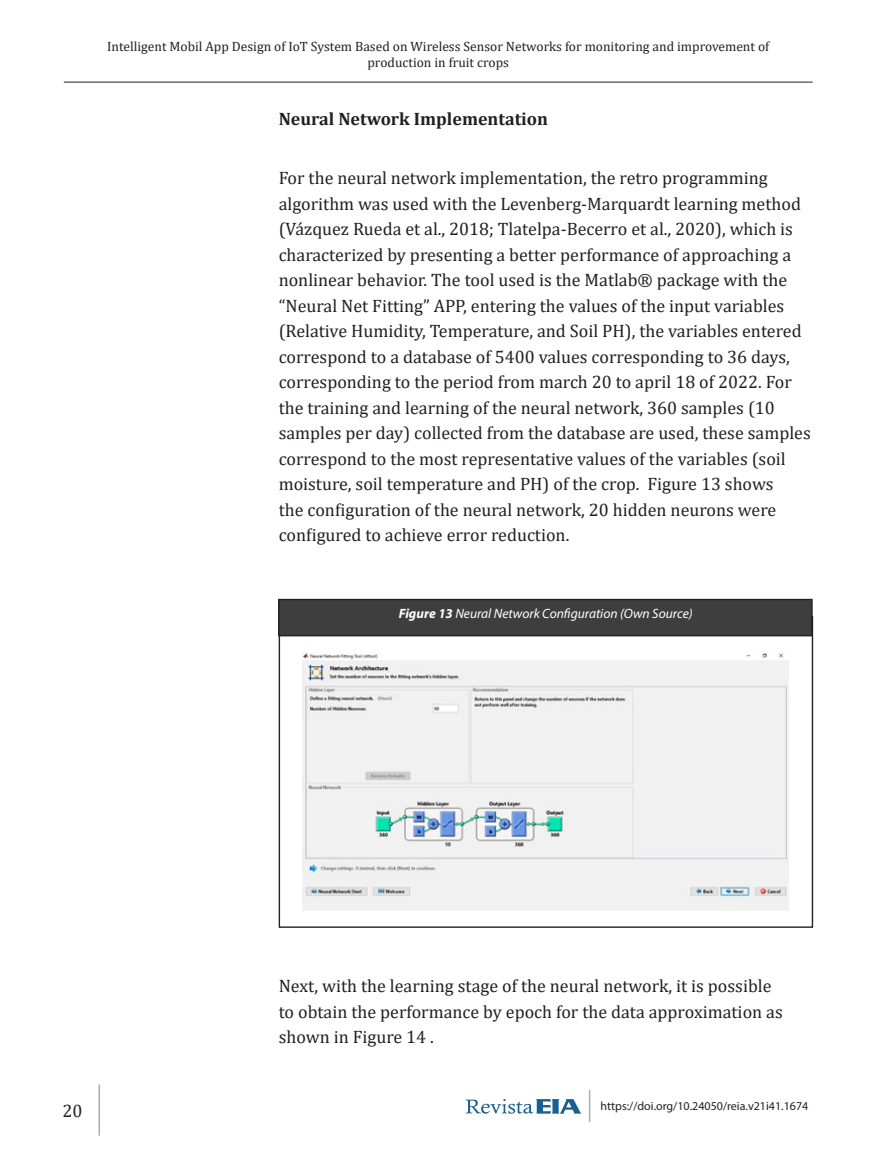
<style>
.page{position:relative;width:885px;height:1170px;background:#fff}
.page>*{position:absolute;margin:0;border:0;box-sizing:border-box;transform-origin:0 0}
.t1{font:18px/25.5px "Cambria";color:#231f20}
.t2{font:700 18px "Cambria";color:#231f20}
.t3{font:13.5px/16.2px "Cambria";color:#231f20;text-align:center}
.t4{font:italic 13.5px "Myriad Pro";color:#fff}
.t5{font:12px "Myriad Pro";color:#231f20}
.s1{font-weight:700}
</style>
<div class="page">
<hr style="left:64px;top:82px;width:748px;height:1px;background:#231f20">
<hr style="left:98px;top:1084px;width:2px;height:51px;background:#a9acb0">
<svg style="left:465px;top:1099px;width:116px;height:14px"></svg>
<hr style="left:588px;top:1089px;width:2px;height:32px;background:#a9acb0">
<div style="left:279px;top:599px;width:532px;height:36px;background:#3e3e3f"></div>
<div style="left:278px;top:598px;width:534px;height:38px;border:1px solid #231f20"></div>
<img style="left:302px;top:652px;width:486px;height:258px">
<p class="t3" style="left:107px;top:38px;width:663px">Intelligent Mobil App Design of IoT System Based on Wireless Sensor Networks for monitoring and improvement of production in fruit crops</p>
<p class="t2" style="left:279px;top:106px;width:271px">Neural Network Implementation</p>
<p class="t1" style="left:279px;top:165px;width:533px">For the neural network implementation, the retro programming algorithm was used with the Levenberg-Marquardt learning method (Vázquez Rueda et al., 2018; Tlatelpa-Becerro et al., 2020), which is characterized by presenting a better performance of approaching a nonlinear behavior. The tool used is the Matlab® package with the “Neural Net Fitting” APP, entering the values of the input variables (Relative Humidity, Temperature, and Soil PH), the variables entered correspond to a database of 5400 values corresponding to 36 days, corresponding to the period from march 20 to april 18 of 2022. For the training and learning of the neural network, 360 samples (10 samples per day) collected from the database are used, these samples correspond to the most representative values of the variables (soil moisture, soil temperature and PH) of the crop. Figure 13 shows<br>the configuration of the neural network, 20 hidden neurons were configured to achieve error reduction.</p>
<p class="t4" style="left:398px;top:605px;width:295px"><span class="s1">Figure 13</span> Neural Network Configuration (Own Source)</p>
<p class="t1" style="left:279px;top:973px;width:505px">Next, with the learning stage of the neural network, it is possible to obtain the performance by epoch for the data approximation as shown in Figure 14 .</p>
<p class="t1" style="left:62px;top:1097px;width:21px">20</p>
<p class="t5" style="left:600px;top:1098px;width:209px">https://doi.org/10.24050/reia.v21i41.1674</p>
</div>
